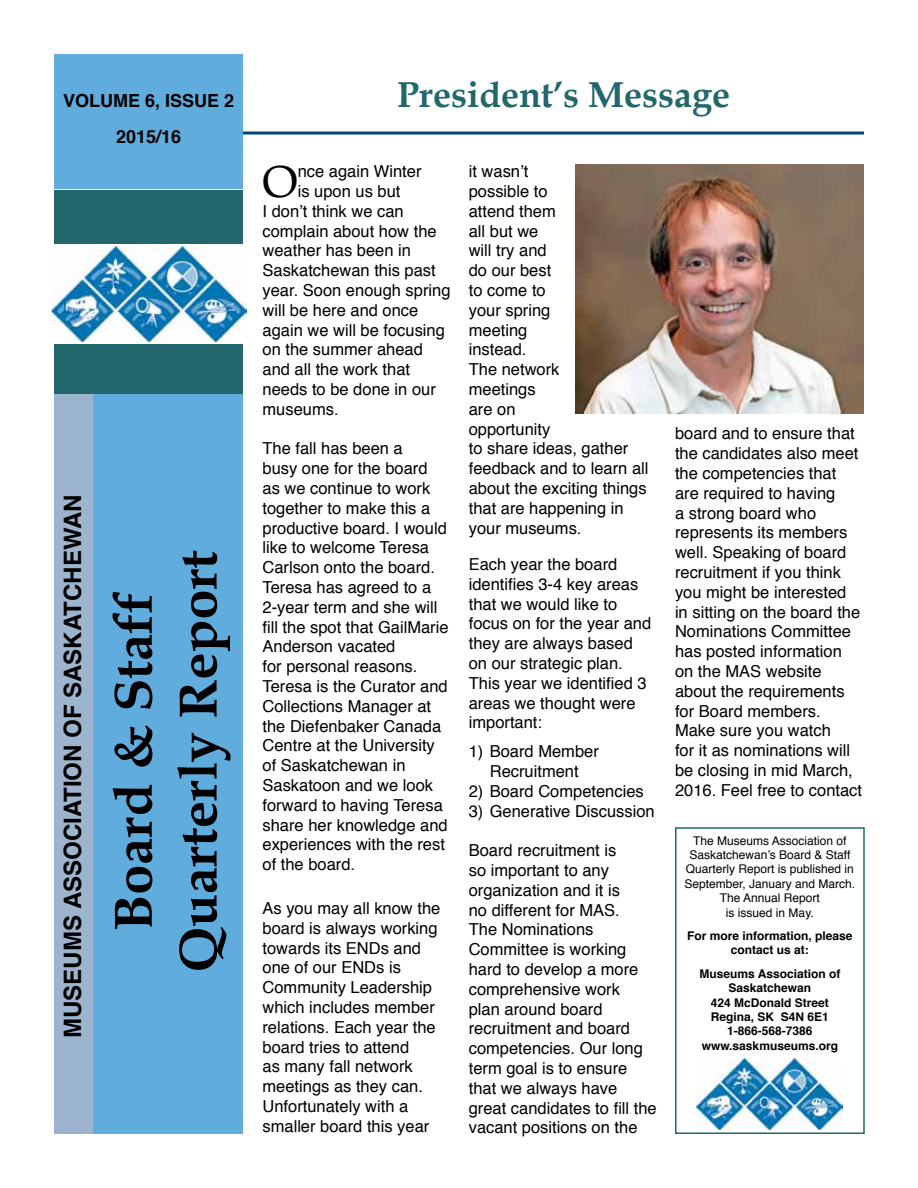
<style>
.page{position:relative;width:918px;height:1188px;background:#fff}
.page>*{position:absolute;margin:0;border:0;box-sizing:border-box;transform-origin:0 0}
.t1{font:700 54px/64.8px "Book Antiqua";color:#000;text-align:center}
.t2{font:44.85px "Book Antiqua";color:#000}
.t3{font:700 36px "Book Antiqua";color:#21676c}
.t4{font:700 24px "Helvetica";color:#000}
.t5{font:700 18px/36px "Helvetica";color:#000;text-align:center}
.t6{font:16.5px/19.8px "Helvetica";color:#000}
.t7{font:700 12px/14.4px "Helvetica";color:#000;text-align:center}
.t8{font:12px/14.4px "Helvetica";color:#000;text-align:center}
</style>
<div class="page">
<div style="left:54px;top:54px;width:189px;height:135px;background:#60acdd"></div>
<div style="left:54px;top:190px;width:189px;height:54px;background:#21676c"></div>
<div style="left:54px;top:344px;width:189px;height:50px;background:#21676c"></div>
<div style="left:675px;top:827px;width:190px;height:307px;border:2px solid #21676c"></div>
<img style="left:52px;top:247px;width:195px;height:95px">
<img style="left:697px;top:1058px;width:146px;height:72px">
<img style="left:576px;top:165px;width:288px;height:249px">
<div style="left:54px;top:394px;width:189px;height:740px;background:#60acdd"></div>
<div style="left:54px;top:394px;width:38px;height:740px;background:#9db4cf"></div>
<hr style="left:243px;top:131px;width:621px;height:3px;background:#00447e">
<p class="t5" style="left:63px;top:83px;width:173px">VOLUME 6, ISSUE 2<br>2015/16</p>
<h3 class="t4" style="left:53px;top:1038px;width:545px;rotate:-90deg">MUSEUMS ASSOCIATION OF SASKATCHEWAN</h3>
<h1 class="t1" style="left:102px;top:972px;width:423px;rotate:-90deg">Board &amp; Staff<br>Quarterly Report</h1>
<h3 class="t3" style="left:397px;top:74px;width:334px">President’s Message</h3>
<h2 class="t2" style="left:262px;top:154px;width:37px">O</h2>
<p class="t6" style="left:298px;top:162px;width:125px">nce again Winter</p>
<p class="t6" style="left:298px;top:182px;width:104px">is upon us but</p>
<p class="t6" style="left:263px;top:202px;width:143px">I don’t think we can</p>
<p class="t6" style="left:263px;top:221px;width:176px">complain about how the</p>
<p class="t6" style="left:263px;top:241px;width:150px">weather has been in</p>
<p class="t6" style="left:263px;top:261px;width:175px">Saskatchewan this past</p>
<p class="t6" style="left:263px;top:281px;width:190px">year. Soon enough spring</p>
<p class="t6" style="left:263px;top:301px;width:157px">will be here and once</p>
<p class="t6" style="left:263px;top:320px;width:184px">again we will be focusing</p>
<p class="t6" style="left:263px;top:340px;width:162px">on the summer ahead</p>
<p class="t6" style="left:263px;top:360px;width:149px">and all the work that</p>
<p class="t6" style="left:263px;top:380px;width:175px">needs to be done in our</p>
<p class="t6" style="left:263px;top:400px;width:78px">museums.</p>
<p class="t6" style="left:263px;top:439px;width:188px">The fall has been a<br>busy one for the board as we continue to work together to make this a productive board. I would like to welcome Teresa<br>Carlson onto the board.<br>Teresa has agreed to a<br>2-year term and she will fill the spot that GailMarie<br>Anderson vacated<br>for personal reasons.<br>Teresa is the Curator and<br>Collections Manager at the Diefenbaker Canada<br>Centre at the University of Saskatchewan in<br>Saskatoon and we look forward to having Teresa share her knowledge and experiences with the rest of the board.</p>
<p class="t6" style="left:263px;top:899px;width:179px">As you may all know the board is always working towards its ENDs and one of our ENDs is<br>Community Leadership which includes member relations. Each year the board tries to attend<br>as many fall network meetings as they can.<br>Unfortunately with a smaller board this year</p>
<p class="t6" style="left:469px;top:162px;width:181px">it wasn’t<br>possible to<br>attend them<br>all but we<br>will try and<br>do our best<br>to come to<br>your spring<br>meeting<br>instead.<br>The network<br>meetings<br>are on<br>opportunity<br>to share ideas, gather feedback and to learn all about the exciting things that are happening in your museums.</p>
<p class="t6" style="left:469px;top:555px;width:184px">Each year the board identifies 3-4 key areas that we would like to focus on for the year and they are always based on our strategic plan.<br>This year we identified 3 areas we thought were important:</p>
<p class="t6" style="left:469px;top:742px;width:132px;text-align:center">1) Board Member<br>Recruitment</p>
<p class="t6" style="left:469px;top:782px;width:177px">2) Board Competencies</p>
<p class="t6" style="left:469px;top:801px;width:188px">3) Generative Discussion</p>
<p class="t6" style="left:469px;top:841px;width:190px">Board recruitment is<br>so important to any organization and it is<br>no different for MAS.<br>The Nominations<br>Committee is working hard to develop a more comprehensive work<br>plan around board recruitment and board competencies. Our long term goal is to ensure that we always have great candidates to fill the vacant positions on the</p>
<p class="t6" style="left:675px;top:424px;width:189px">board and to ensure that the candidates also meet the competencies that are required to having<br>a strong board who represents its members well. Speaking of board recruitment if you think you might be interested in sitting on the board the<br>Nominations Committee has posted information on the MAS website about the requirements for Board members.<br>Make sure you watch<br>for it as nominations will be closing in mid March,<br>2016. Feel free to contact</p>
<p class="t8" style="left:684px;top:833px;width:172px">The Museums Association of<br>Saskatchewan’s Board &amp; Staff<br>Quarterly Report is published in<br>September, January and March.<br>The Annual Report<br>is issued in May.</p>
<p class="t7" style="left:687px;top:929px;width:167px">For more information, please contact us at:</p>
<p class="t7" style="left:699px;top:966px;width:142px">Museums Association of<br>Saskatchewan<br>424 McDonald Street<br>Regina, SK S4N 6E1<br>1-866-568-7386 www.saskmuseums.org</p>
</div>
